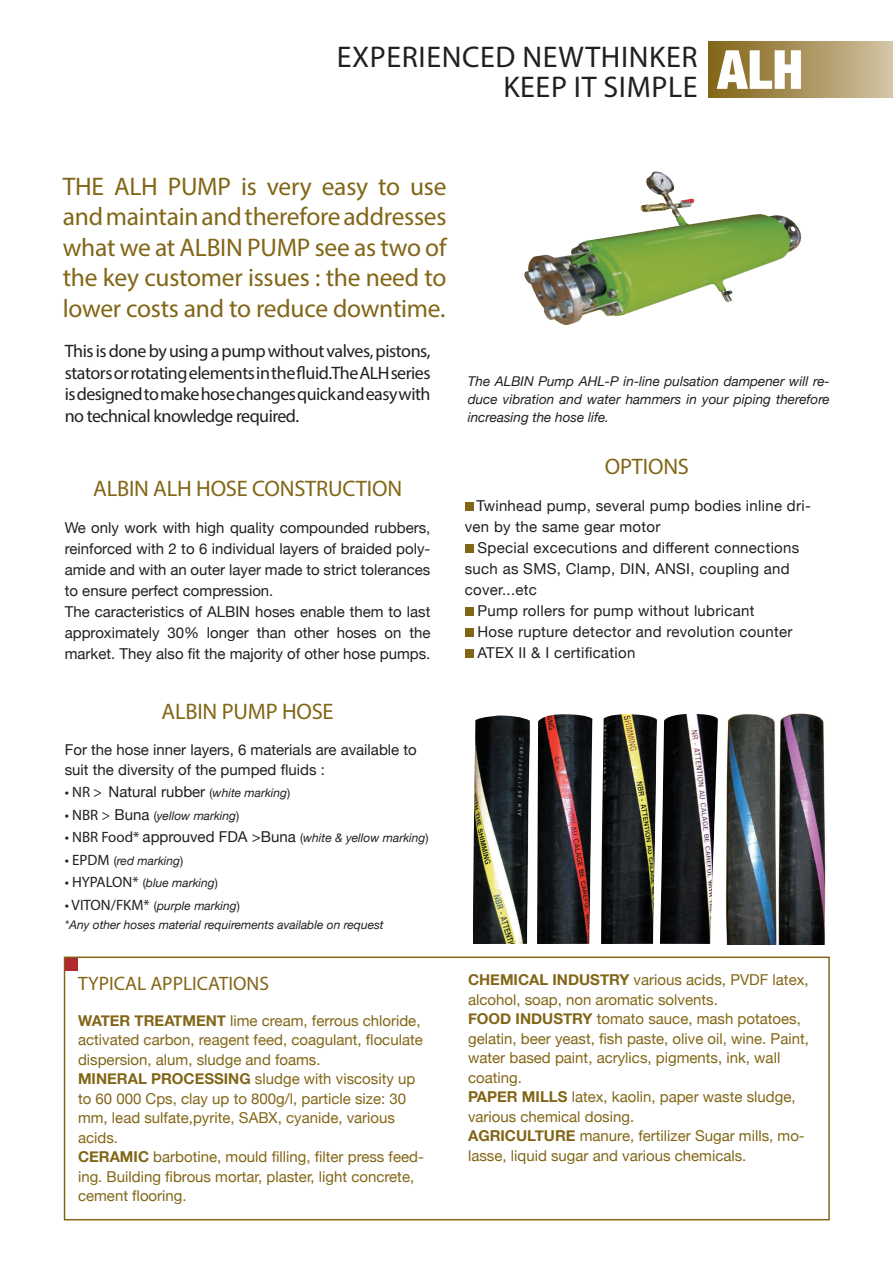
<style>
.page{position:relative;width:893px;height:1263px;background:#fff}
.page>*{position:absolute;margin:0;border:0;box-sizing:border-box;transform-origin:0 0}
.t1{font:30px/30px "Myriad Pro";letter-spacing:.02em;color:#231f20}
.t2{font:25.5px/30.6px "Myriad Pro";letter-spacing:-.01em;color:#826617;text-align:justify}
.t3{font:22.5px "Myriad Pro";letter-spacing:-.01em;color:#826617}
.t4{font:19.5px "Myriad Pro";color:#826617}
.t5{font:18px/21.6px "Myriad Pro";letter-spacing:-.03em;color:#231f20;text-align:justify}
.t6{font:15px/19.5px "Helvetica Neue";color:#826617}
.t7{font:15px/21px "Helvetica Neue";color:#231f20}
.t8{font:15px/21px "Helvetica Neue";letter-spacing:.02em;color:#231f20}
.t9{font:italic 13.5px/18px "Helvetica Neue";color:#231f20;text-align:justify}
.t10{font:italic 12px/19.5px "Helvetica Neue";color:#231f20}
.s1{font-family:"Myriad Pro"}
.s2{font-size:12px}
.s3{font-style:italic;font-size:12px}
.s4{font-family:"Myriad Pro";font-style:normal;font-size:15px}
.s5{font-style:normal;font-size:15px}
.s6{font-style:normal}
.s7{font-weight:700}
</style>
<div class="page">
<img style="left:524px;top:171px;width:278px;height:155px">
<div style="left:709px;top:42px;width:184px;height:55px;background:linear-gradient(to right,#816415,#d2c2a4)"></div>
<div style="left:465px;top:503px;width:8px;height:8px;background:#826617"></div>
<div style="left:465px;top:545px;width:8px;height:8px;background:#826617"></div>
<div style="left:465px;top:608px;width:8px;height:8px;background:#826617"></div>
<div style="left:465px;top:629px;width:8px;height:8px;background:#826617"></div>
<div style="left:465px;top:650px;width:8px;height:8px;background:#826617"></div>
<div style="left:64px;top:956px;width:766px;height:264px;border:2px solid #826617"></div>
<img style="left:473px;top:714px;width:245px;height:230px">
<img style="left:725px;top:713px;width:101px;height:231px">
<div style="left:65px;top:958px;width:13px;height:13px;background:#b1292f"></div>
<h1 class="t1" style="left:503px;top:42px;width:301px;text-indent:-166px">EXPERIENCED NEWTHINKER<br>KEEP IT SIMPLE <sup>ALH</sup></h1>
<h2 class="t2" style="left:63px;top:170px;width:385px">THE ALH PUMP is very easy to use and maintain and therefore addresses what we at ALBIN PUMP see as two of the key customer issues : the need to lower costs and to reduce downtime.</h2>
<p class="t5" style="left:65px;top:340px;width:367px">This is done by using a pump without valves, pistons, stators or rotating elements in the fluid.The ALH series is designed to make hose changes quick and easy with no technical knowledge required.</p>
<h3 class="t3" style="left:93px;top:474px;width:310px">ALBIN ALH HOSE CONSTRUCTION</h3>
<p class="t7" style="left:65px;top:518px;width:367px">We only work with high quality compounded rubbers, reinforced with 2 to 6 individual layers of braided poly&shy;amide and with an outer layer made to strict tolerances to ensure perfect compression.<br>The caracteristics of ALBIN hoses enable them to last approximately 30% longer than other hoses on the market. They also fit the majority of other hose pumps.</p>
<h3 class="t3" style="left:162px;top:698px;width:174px">ALBIN PUMP HOSE</h3>
<p class="t7" style="left:65px;top:741px;width:353px;line-height:19.5px">For the hose inner layers, 6 materials are available to suit the diversity of the pumped fluids :</p>
<p class="t7" style="left:65px;top:782px;width:227px"><span class="s1">• NR &gt;</span> Natural rubber <span class="s2">(</span><span class="s3">white marking</span><span class="s2">)</span></p>
<p class="t10" style="left:65px;top:806px;width:176px"><span class="s4">• NBR &gt;</span> <span class="s5">Buna</span> <span class="s6">(</span>yellow marking<span class="s6">)</span></p>
<p class="t10" style="left:65px;top:829px;width:365px"><span class="s4">• NBR Food*</span> <span class="s5">approuved FDA &gt;Buna</span> <span class="s6">(</span>white &amp; yellow marking<span class="s6">)</span></p>
<p class="t10" style="left:65px;top:851px;width:120px"><span class="s4">• EPDM</span> <span class="s6">(</span>red marking<span class="s6">)</span></p>
<p class="t10" style="left:65px;top:874px;width:154px"><span class="s4">• HYPALON*</span> <span class="s6">(</span>blue marking<span class="s6">)</span></p>
<p class="t10" style="left:65px;top:896px;width:320px"><span class="s4">• VITON/FKM*</span> <span class="s6">(</span>purple marking<span class="s6">)<br></span>*Any other hoses material requirements available on request</p>
<h3 class="t4" style="left:78px;top:971px;width:192px">TYPICAL APPLICATIONS</h3>
<p class="t6" style="left:78px;top:1011px;width:347px"><span class="s7">WATER TREATMENT</span> lime cream, ferrous chloride, activated carbon, reagent feed, coagulant, floculate dispersion, alum, sludge and foams.<br><span class="s7">MINERAL PROCESSING</span> sludge with viscosity up to 60 000 Cps, clay up to 800g/l, particle size: 30 mm, lead sulfate,pyrite, SABX, cyanide, various acids.<br><span class="s7">CERAMIC</span> barbotine, mould filling, filter press feed&shy;ing. Building fibrous mortar, plaster, light concrete, cement flooring.</p>
<p class="t9" style="left:468px;top:373px;width:364px">The ALBIN Pump AHL-P in-line pulsation dampener will re&shy;duce vibration and water hammers in your piping therefore increasing the hose life.</p>
<h3 class="t3" style="left:605px;top:452px;width:86px">OPTIONS</h3>
<p class="t8" style="left:465px;top:496px;width:348px;text-indent:12px">Twinhead pump, several pump bodies inline dri&shy;ven by the same gear motor</p>
<p class="t8" style="left:477px;top:538px;width:323px">Special excecutions and different connections</p>
<p class="t8" style="left:465px;top:559px;width:326px">such as SMS, Clamp, DIN, ANSI, coupling and</p>
<p class="t8" style="left:465px;top:580px;width:74px">cover...etc</p>
<p class="t8" style="left:477px;top:601px;width:279px">Pump rollers for pump without lubricant</p>
<p class="t8" style="left:477px;top:622px;width:316px">Hose rupture detector and revolution counter</p>
<p class="t8" style="left:477px;top:643px;width:160px">ATEX II &amp; I certification</p>
<p class="t6" style="left:468px;top:971px;width:342px"><span class="s7">CHEMICAL INDUSTRY</span> various acids, PVDF latex, alcohol, soap, non aromatic solvents.<br><span class="s7">FOOD INDUSTRY</span> tomato sauce, mash potatoes, gelatin, beer yeast, fish paste, olive oil, wine. Paint, water based paint, acrylics, pigments, ink, wall coating.<br><span class="s7">PAPER MILLS</span> latex, kaolin, paper waste sludge, various chemical dosing.<br><span class="s7">AGRICULTURE</span> manure, fertilizer Sugar mills, mo&shy;lasse, liquid sugar and various chemicals.</p>
</div>
